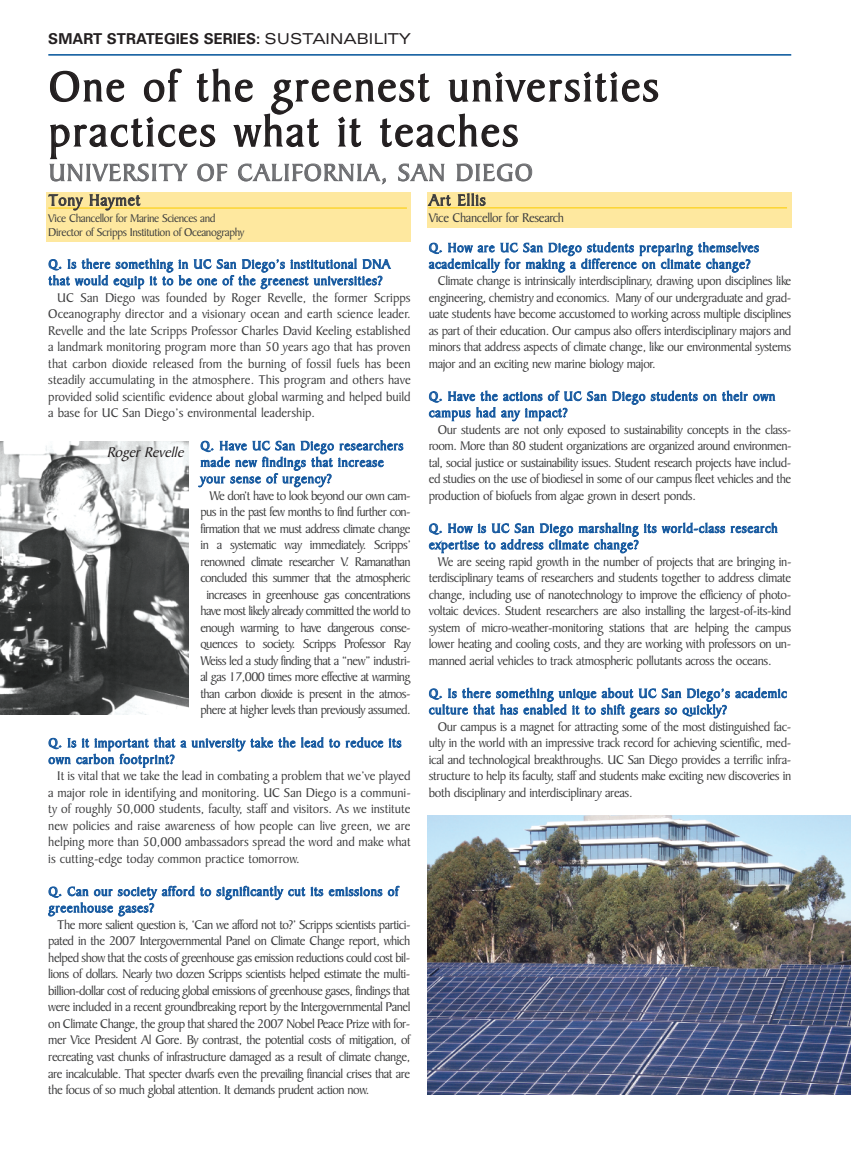
<style>
.page{position:relative;width:851px;height:1175px;background:#fff}
.page>*{position:absolute;margin:0;border:0;box-sizing:border-box;transform-origin:0 0}
.t1{font:45px/45px "Baker Signet BT";letter-spacing:.055em;color:#231f20}
.t2{font:25.5px "Baker Signet BT";letter-spacing:.055em;color:#6c6d70}
.t3{font:16.5px "Baker Signet BT";letter-spacing:.06em;color:#3e3e3f}
.t4{font:700 15px "Univers";color:#231f20}
.t5{font:italic 15px "Baker Signet BT";color:#231f20}
.t6{font:13.5px/16.5px "Baker Signet BT";letter-spacing:-.04em;color:#3e3e3f;text-align:justify}
.t7{font:13.5px/16.5px "Baker Signet BT";letter-spacing:.055em;color:#1a5ca1}
.t8{font:12px/13.5px "Baker Signet BT";letter-spacing:-.03em;color:#3e3e3f}
.s1{font-weight:400;font-stretch:expanded}
</style>
<div class="page">
<div style="left:427px;top:192px;width:364px;height:36px;background:#fee89f"></div>
<hr style="left:428px;top:207px;width:359px;height:1px;background:#fcd532">
<div style="left:47px;top:192px;width:364px;height:50px;background:#fee89f"></div>
<hr style="left:48px;top:54px;width:743px;height:2px;background:#015299">
<hr style="left:48px;top:207px;width:359px;height:2px;background:#fcd532">
<img style="left:428px;top:816px;width:422px;height:278px">
<img style="left:0;top:441px;width:188px;height:273px">
<p class="t4" style="left:48px;top:33px;width:364px">SMART STRATEGIES SERIES: <span class="s1">SUSTAINABILITY</span></p>
<h1 class="t1" style="left:49px;top:69px;width:611px">One of the greenest universities practices what it teaches</h1>
<h2 class="t2" style="left:49px;top:163px;width:485px">UNIVERSITY OF CALIFORNIA, SAN DIEGO</h2>
<p class="t3" style="left:49px;top:194px;width:93px">Tony Haymet</p>
<p class="t8" style="left:48px;top:213px;width:198px">Vice Chancellor for Marine Sciences and<br>Director of Scripps Institution of Oceanography</p>
<p class="t7" style="left:48px;top:257px;width:343px">Q. Is there something in UC San Diego’s institutional DNA that would equip it to be one of the greenest universities?</p>
<p class="t6" style="left:48px;top:290px;width:364px;text-indent:9px">UC San Diego was founded by Roger Revelle, the former Scripps Oceanography director and a visionary ocean and earth science leader.<br>Revelle and the late Scripps Professor Charles David Keeling established a landmark monitoring program more than 50 years ago that has proven that carbon dioxide released from the burning of fossil fuels has been steadily accumulating in the atmosphere. This program and others have provided solid scientific evidence about global warming and helped build a base for UC San Diego’s environmental leadership.</p>
<p class="t7" style="left:200px;top:439px;width:204px">Q. Have UC San Diego researchers made new findings that increase your sense of urgency?</p>
<p class="t6" style="left:200px;top:488px;width:212px;text-align:right">We don’t have to look beyond our own cam&shy;pus in the past few months to find further con&shy;firmation that we must address climate change in a systematic way immediately. Scripps’ renowned climate researcher V. Ramanathan concluded this summer that the atmospheric increases in greenhouse gas concentrations have most likely already committed the world to enough warming to have dangerous conse&shy;quences to society. Scripps Professor Ray Weiss led a study finding that a “new” industri&shy;al gas 17,000 times more effective at warming than carbon dioxide is present in the atmos&shy;phere at higher levels than previously assumed.</p>
<p class="t7" style="left:48px;top:736px;width:354px">Q. Is it important that a university take the lead to reduce its own carbon footprint?</p>
<p class="t6" style="left:48px;top:769px;width:364px;text-indent:9px">It is vital that we take the lead in combating a problem that we’ve played a major role in identifying and monitoring. UC San Diego is a communi&shy;ty of roughly 50,000 students, faculty, staff and visitors. As we institute new policies and raise awareness of how people can live green, we are helping more than 50,000 ambassadors spread the word and make what is cutting-edge today common practice tomorrow.</p>
<p class="t7" style="left:48px;top:884px;width:351px">Q. Can our society afford to significantly cut its emissions of greenhouse gases?</p>
<p class="t6" style="left:48px;top:917px;width:364px;text-indent:9px">The more salient question is, ‘Can we afford not to?’ Scripps scientists partici&shy;pated in the 2007 Intergovernmental Panel on Climate Change report, which helped show that the costs of greenhouse gas emission reductions could cost bil&shy;lions of dollars. Nearly two dozen Scripps scientists helped estimate the multi&shy;billion-dollar cost of reducing global emissions of greenhouse gases, findings that were included in a recent groundbreaking report by the Intergovernmental Panel on Climate Change, the group that shared the 2007 Nobel Peace Prize with for&shy;mer Vice President Al Gore. By contrast, the potential costs of mitigation, of recreating vast chunks of infrastructure damaged as a result of climate change, are incalculable. That specter dwarfs even the prevailing financial crises that are the focus of so much global attention. It demands prudent action now.</p>
<p class="t3" style="left:429px;top:194px;width:58px">Art Ellis</p>
<p class="t6" style="left:429px;top:211px;width:137px">Vice Chancellor for Research</p>
<p class="t7" style="left:429px;top:241px;width:331px">Q. How are UC San Diego students preparing themselves academically for making a difference on climate change?</p>
<p class="t6" style="left:429px;top:274px;width:364px;text-indent:9px">Climate change is intrinsically interdisciplinary, drawing upon disciplines like engineering, chemistry and economics. Many of our undergraduate and grad&shy;uate students have become accustomed to working across multiple disciplines as part of their education. Our campus also offers interdisciplinary majors and minors that address aspects of climate change, like our environmental systems major and an exciting new marine biology major.</p>
<p class="t7" style="left:429px;top:389px;width:347px">Q. Have the actions of UC San Diego students on their own campus had any impact?</p>
<p class="t6" style="left:429px;top:422px;width:364px;text-indent:9px">Our students are not only exposed to sustainability concepts in the class&shy;room. More than 80 student organizations are organized around environmen&shy;tal, social justice or sustainability issues. Student research projects have includ&shy;ed studies on the use of biodiesel in some of our campus fleet vehicles and the production of biofuels from algae grown in desert ponds.</p>
<p class="t7" style="left:429px;top:521px;width:350px">Q. How is UC San Diego marshaling its world-class research expertise to address climate change?</p>
<p class="t6" style="left:429px;top:554px;width:364px;text-indent:9px">We are seeing rapid growth in the number of projects that are bringing in&shy;terdisciplinary teams of researchers and students together to address climate change, including use of nanotechnology to improve the efficiency of photo&shy;voltaic devices. Student researchers are also installing the largest-of-its-kind system of micro-weather-monitoring stations that are helping the campus lower heating and cooling costs, and they are working with professors on un&shy;manned aerial vehicles to track atmospheric pollutants across the oceans.</p>
<p class="t7" style="left:429px;top:686px;width:359px">Q. Is there something unique about UC San Diego’s academic culture that has enabled it to shift gears so quickly?</p>
<p class="t6" style="left:429px;top:719px;width:364px;text-indent:9px">Our campus is a magnet for attracting some of the most distinguished fac&shy;ulty in the world with an impressive track record for achieving scientific, med&shy;ical and technological breakthroughs. UC San Diego provides a terrific infra&shy;structure to help its faculty, staff and students make exciting new discoveries in both disciplinary and interdisciplinary areas.</p>
<p class="t5" style="left:107px;top:446px;width:81px">Roger Revelle</p>
</div>
